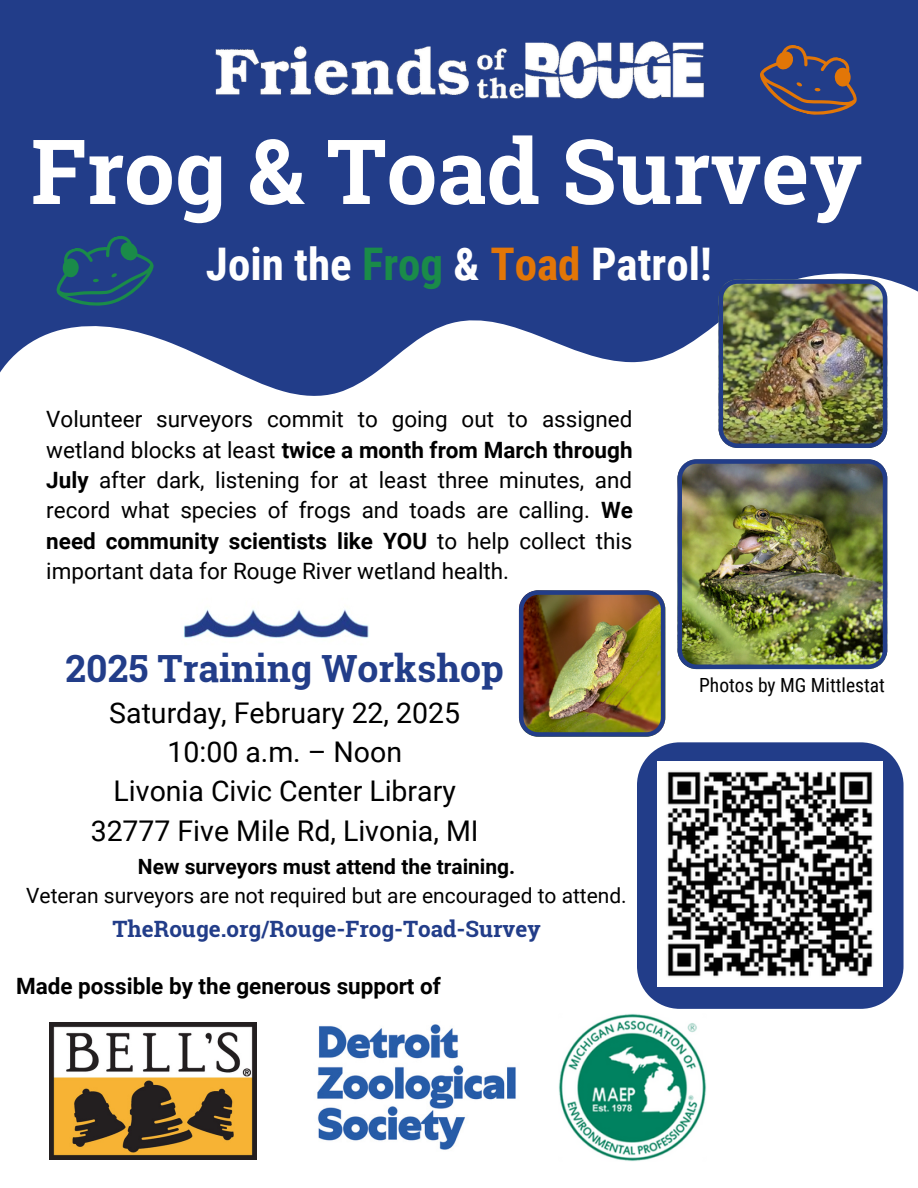
<style>
.page{position:relative;width:918px;height:1188px;background:#fff}
.page>*{position:absolute;margin:0;border:0;box-sizing:border-box;transform-origin:0 0}
.t1{font:700 90px "Roboto Slab";color:#fff}
.t2{font:700 45px "Roboto Condensed";color:#fff}
.t3{font:700 37.5px "Roboto Slab";color:#223d89}
.t4{font:28.5px/39.3px "Roboto";color:#000;text-align:center}
.t5{font:22.5px/30.3px "Roboto";color:#000;text-align:justify}
.t6{font:700 22.5px "Roboto Slab";color:#223d89}
.t7{font:700 22.5px "Roboto";color:#000}
.t8{font:21px/29.2px "Roboto";color:#000;text-align:center}
.t9{font:19.5px "Roboto Condensed";color:#000}
.s1{color:#1a8b49}
.s2{color:#e27607}
.s3{font-weight:700}
</style>
<div class="page">
<svg style="left:0;top:0;width:918px;height:401px;background:#3f5798"></svg>
<svg style="left:753px;top:38px;width:114px;height:88px;background:#3f4574"></svg>
<svg style="left:47px;top:229px;width:114px;height:88px;background:#20497e"></svg>
<svg style="left:637px;top:742px;width:267px;height:267px;background:#3a5296"></svg>
<img style="left:677px;top:459px;width:210px;height:210px">
<img style="left:719px;top:279px;width:168px;height:169px">
<img style="left:519px;top:590px;width:146px;height:147px">
<img style="left:184px;top:609px;width:185px;height:29px">
<img style="left:210px;top:37px;width:498px;height:63px">
<img style="left:658px;top:761px;width:225px;height:225px">
<img style="left:50px;top:1023px;width:206px;height:136px">
<img style="left:559px;top:1014px;width:147px;height:147px">
<img style="left:317px;top:1024px;width:199px;height:126px">
<p class="t1" style="left:31px;top:110px;width:833px">Frog &amp; Toad Survey</p>
<p class="t2" style="left:206px;top:238px;width:507px">Join the <span class="s1">Frog</span> &amp; <span class="s2">Toad</span> Patrol!</p>
<h5 class="t5" style="left:46px;top:404px;width:588px">Volunteer surveyors commit to going out to assigned wetland blocks at least <span class="s3">twice a month from March through July</span> after dark, listening for at least three minutes, and record what species of frogs and toads are calling. <span class="s3">We need community scientists like YOU</span> to help collect this important data for Rouge River wetland health.</h5>
<h1 class="t3" style="left:66px;top:643px;width:440px">2025 Training Workshop</h1>
<h1 class="t4" style="left:91px;top:693px;width:389px">Saturday, February 22, 2025<br>10:00 a.m. – Noon<br>Livonia Civic Center Library<br>32777 Five Mile Rd, Livonia, MI</h1>
<h2 class="t8" style="left:26px;top:852px;width:602px"><span class="s3">New surveyors must attend the training.<br></span>Veteran surveyors are not required but are encouraged to attend.</h2>
<p class="t6" style="left:113px;top:913px;width:430px">TheRouge.org/Rouge-Frog-Toad-Survey</p>
<p class="t7" style="left:16px;top:973px;width:426px">Made possible by the generous support of</p>
<p class="t9" style="left:699px;top:674px;width:187px">Photos by MG Mittlestat</p>
</div>
